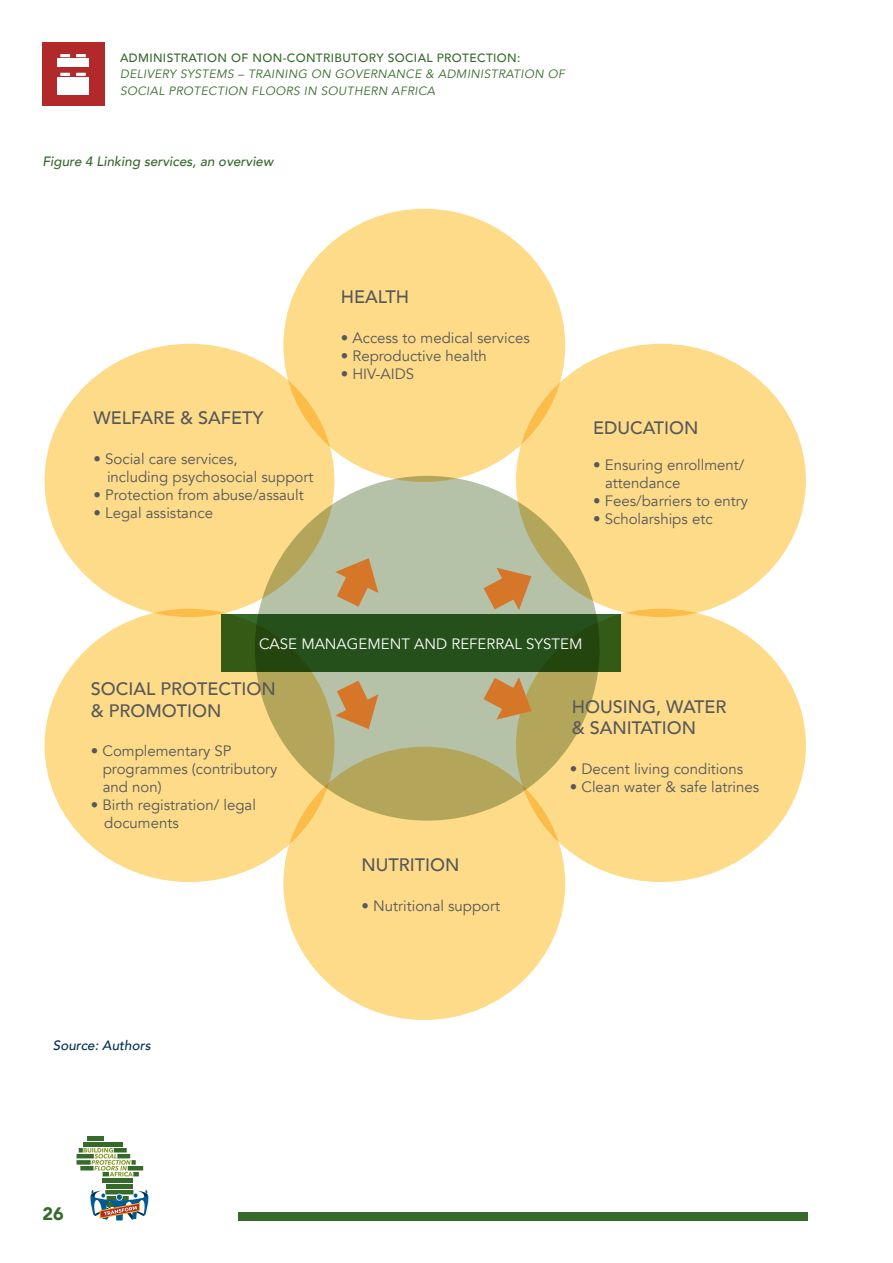
<style>
.page{position:relative;width:893px;height:1263px;background:#fff}
.page>*{position:absolute;margin:0;border:0;box-sizing:border-box;transform-origin:0 0}
.t1{font:500 18px "Avenir";color:#57585a}
.t2{font:900 18px "Avenir";color:#356a2a}
.t3{font:15px "Avenir";color:#57585a}
.info_copy_white{font:15px "Avenir";color:#fff}
.FIGURE_HEADINGS{font:italic 500 13.5px "Avenir";color:#356a2a}
.t4{font:italic 500 13.5px "Avenir";color:#002f57}
.DISCLAIMER_WHITE{font:italic 12px "Avenir";letter-spacing:.03em;color:#356a2a}
.DISCLAIMER_WHITE-2{font:500 12px "Avenir";letter-spacing:.03em;color:#356a2a}
</style>
<div class="page">
<div style="left:42px;top:43px;width:62px;height:63px;background:#b12a29"></div>
<div style="left:57px;top:77px;width:32px;height:8px;background:#fff"></div>
<svg style="left:76px;top:54px;width:10px;height:3px"></svg>
<div style="left:57px;top:86px;width:32px;height:9px;background:#fff"></div>
<svg style="left:60px;top:73px;width:10px;height:3px"></svg>
<svg style="left:60px;top:54px;width:10px;height:3px"></svg>
<div style="left:57px;top:58px;width:32px;height:9px;background:#fff"></div>
<svg style="left:76px;top:73px;width:10px;height:3px"></svg>
<div style="left:238px;top:1212px;width:570px;height:8px;background:#356a2a"></div>
<hr style="left:107px;top:1184px;width:26px;height:4px;background:#356a2a">
<hr style="left:103px;top:1178px;width:30px;height:4px;background:#356a2a">
<hr style="left:128px;top:1166px;width:15px;height:4px;background:#356a2a">
<hr style="left:77px;top:1154px;width:17px;height:4px;background:#356a2a">
<hr style="left:84px;top:1142px;width:39px;height:4px;background:#356a2a">
<hr style="left:87px;top:1136px;width:16px;height:4px;background:#356a2a">
<svg style="left:79px;top:1148px;width:60px;height:28px"></svg>
<svg style="left:90px;top:1190px;width:59px;height:30px"></svg>
<div style="left:255px;top:476px;width:345px;height:345px;background:#b5c2a8;border-radius:50%"></div>
<div style="left:283px;top:209px;width:282px;height:273px;background:#fddb89;border-radius:50%"></div>
<svg style="left:283px;top:747px;width:282px;height:273px;background:#f0d281"></svg>
<div style="left:516px;top:344px;width:290px;height:273px;background:#fddb89;border-radius:50%"></div>
<svg style="left:516px;top:609px;width:290px;height:273px;background:#f5d583"></svg>
<div style="left:45px;top:344px;width:289px;height:273px;background:#fddb89;border-radius:50%"></div>
<svg style="left:45px;top:609px;width:289px;height:273px;background:#f5d583"></svg>
<div style="left:221px;top:614px;width:399px;height:58px;background:linear-gradient(to bottom,#27521b,#274e16)"></div>
<svg style="left:335px;top:681px;width:43px;height:48px"></svg>
<svg style="left:483px;top:677px;width:48px;height:43px"></svg>
<svg style="left:335px;top:558px;width:43px;height:49px"></svg>
<svg style="left:483px;top:568px;width:48px;height:42px"></svg>
<p class="DISCLAIMER_WHITE-2" style="left:120px;top:47px;width:402px">ADMINISTRATION OF NON-CONTRIBUTORY SOCIAL PROTECTION:</p>
<p class="DISCLAIMER_WHITE" style="left:120px;top:67px;width:446px">DELIVERY SYSTEMS – TRAINING ON GOVERNANCE &amp; ADMINISTRATION OF</p>
<p class="DISCLAIMER_WHITE" style="left:120px;top:83px;width:317px">SOCIAL PROTECTION FLOORS IN SOUTHERN AFRICA</p>
<p class="FIGURE_HEADINGS" style="left:43px;top:153px;width:232px">Figure 4 Linking services, an overview</p>
<p class="t1" style="left:94px;top:402px;width:172px">WELFARE &amp; SAFETY</p>
<p class="t3" style="left:94px;top:449px;width:146px">• Social care services,</p>
<p class="t3" style="left:107px;top:467px;width:208px">including psychosocial support</p>
<p class="t3" style="left:94px;top:485px;width:212px">• Protection from abuse/assault</p>
<p class="t3" style="left:94px;top:503px;width:121px">• Legal assistance</p>
<p class="t1" style="left:341px;top:281px;width:70px">HEALTH</p>
<p class="t3" style="left:341px;top:329px;width:190px">• Access to medical services</p>
<p class="t3" style="left:341px;top:347px;width:148px">• Reproductive health</p>
<p class="t3" style="left:341px;top:365px;width:75px">• HIV-AIDS</p>
<p class="t1" style="left:593px;top:412px;width:107px">EDUCATION</p>
<p class="t3" style="left:593px;top:456px;width:153px">• Ensuring enrollment/</p>
<p class="t3" style="left:605px;top:474px;width:77px">attendance</p>
<p class="t3" style="left:593px;top:492px;width:156px">• Fees/barriers to entry</p>
<p class="t3" style="left:593px;top:510px;width:121px">• Scholarships etc</p>
<p class="info_copy_white" style="left:259px;top:635px;width:325px">CASE MANAGEMENT AND REFERRAL SYSTEM</p>
<p class="t1" style="left:91px;top:673px;width:186px">SOCIAL PROTECTION</p>
<p class="t1" style="left:91px;top:695px;width:132px">&amp; PROMOTION</p>
<p class="t3" style="left:91px;top:742px;width:142px">• Complementary SP</p>
<p class="t3" style="left:103px;top:760px;width:176px">programmes (contributory</p>
<p class="t3" style="left:103px;top:778px;width:60px">and non)</p>
<p class="t3" style="left:91px;top:796px;width:167px">• Birth registration/ legal</p>
<p class="t3" style="left:104px;top:814px;width:76px">documents</p>
<p class="t4" style="left:53px;top:1037px;width:99px">Source: Authors</p>
<p class="t2" style="left:43px;top:1198px;width:23px">26</p>
<p class="t1" style="left:362px;top:849px;width:99px">NUTRITION</p>
<p class="t3" style="left:362px;top:896px;width:140px">• Nutritional support</p>
<p class="t1" style="left:572px;top:691px;width:156px">HOUSING, WATER</p>
<p class="t1" style="left:572px;top:712px;width:126px">&amp; SANITATION</p>
<p class="t3" style="left:570px;top:760px;width:175px">• Decent living conditions</p>
<p class="t3" style="left:570px;top:778px;width:191px">• Clean water &amp; safe latrines</p>
</div>
